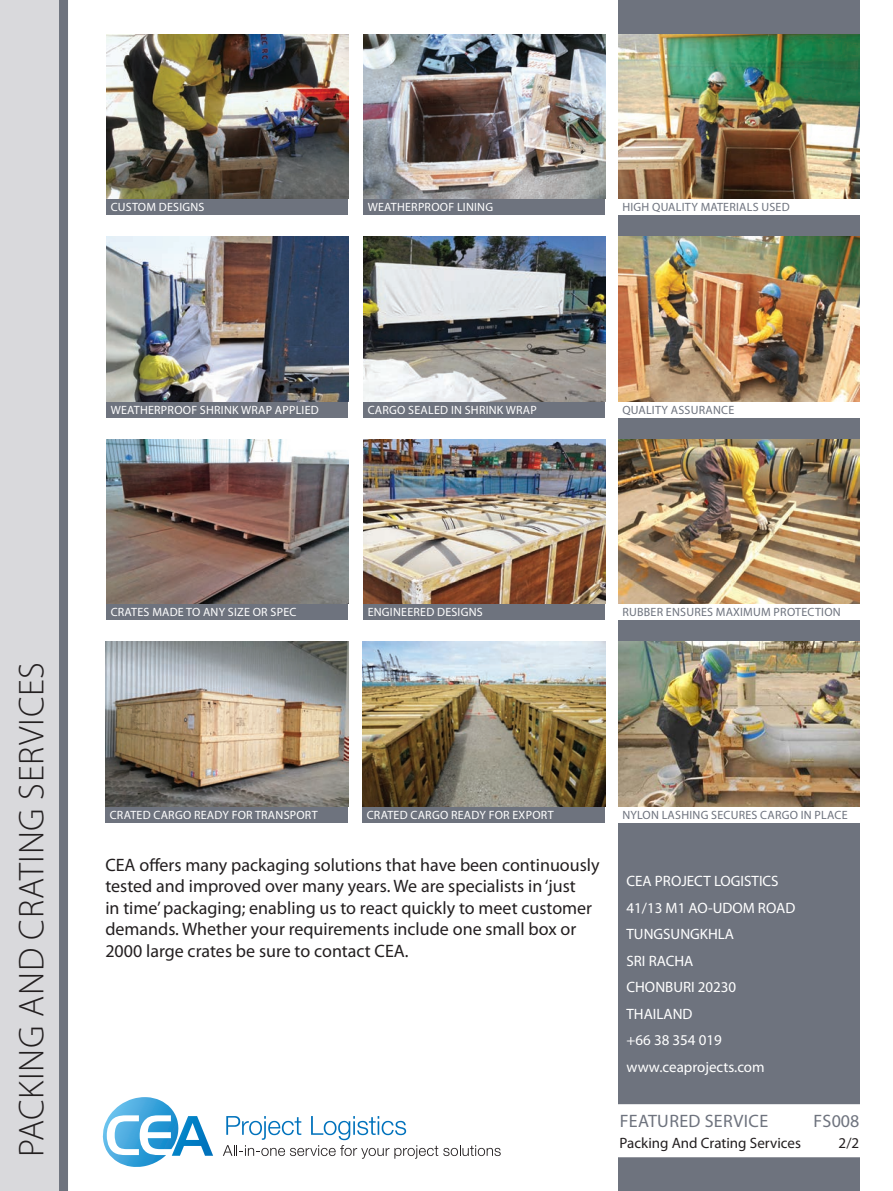
<style>
.page{position:relative;width:893px;height:1191px;background:#fff}
.page>*{position:absolute;margin:0;border:0;box-sizing:border-box;transform-origin:0 0}
.Page_Header{font:300 36px "Myriad Pro";letter-spacing:.02em;color:#231f20}
.Section_intro{font:18px/21.6px "Myriad Pro";color:#231f20}
.t1{font:18px "Myriad Pro";letter-spacing:.02em;color:#6e737e}
.Sidebar_10pt_White{font:15px "Myriad Pro";color:#fff}
.Page_Number{font:15px "Myriad Pro";color:#231f20}
.t2{font:12px "Myriad Pro";letter-spacing:.02em;color:#fff}
.t3{font:12px "Myriad Pro";letter-spacing:.02em;color:#6e737e}
</style>
<div class="page">
<svg style="left:103px;top:1097px;width:110px;height:70px"></svg>
<svg style="left:223px;top:1116px;width:278px;height:42px"></svg>
<div style="left:0;top:0;width:59px;height:1191px;background:#d9d9dc"></div>
<div style="left:59px;top:0;width:9px;height:1191px;background:#6e737e"></div>
<div style="left:618px;top:0;width:242px;height:1191px;background:#6e737e"></div>
<div style="left:619px;top:1105px;width:241px;height:51px;background:#fff"></div>
<div style="left:618px;top:1104px;width:243px;height:53px;border:2px solid #fff"></div>
<div style="left:618px;top:401px;width:242px;height:16px;background:#fff"></div>
<img style="left:618px;top:237px;width:242px;height:164px">
<div style="left:618px;top:604px;width:242px;height:16px;background:#fff"></div>
<img style="left:618px;top:439px;width:242px;height:165px">
<div style="left:618px;top:198px;width:242px;height:17px;background:#fff"></div>
<img style="left:618px;top:34px;width:241px;height:164px">
<div style="left:618px;top:806px;width:242px;height:17px;background:#fff"></div>
<img style="left:618px;top:642px;width:242px;height:164px">
<div style="left:106px;top:198px;width:242px;height:17px;background:#6e737e"></div>
<img style="left:106px;top:34px;width:242px;height:164px">
<div style="left:363px;top:198px;width:242px;height:17px;background:#6e737e"></div>
<img style="left:363px;top:34px;width:242px;height:164px">
<div style="left:106px;top:401px;width:242px;height:16px;background:#6e737e"></div>
<img style="left:106px;top:237px;width:242px;height:164px">
<div style="left:363px;top:401px;width:242px;height:16px;background:#6e737e"></div>
<img style="left:363px;top:237px;width:242px;height:164px">
<div style="left:106px;top:604px;width:242px;height:16px;background:#6e737e"></div>
<img style="left:106px;top:439px;width:242px;height:165px">
<div style="left:363px;top:604px;width:242px;height:16px;background:#6e737e"></div>
<img style="left:363px;top:439px;width:242px;height:165px">
<div style="left:105px;top:806px;width:243px;height:17px;background:#6e737e"></div>
<img style="left:105px;top:642px;width:243px;height:164px">
<div style="left:362px;top:806px;width:243px;height:17px;background:#6e737e"></div>
<img style="left:362px;top:642px;width:243px;height:164px">
<p class="t2" style="left:111px;top:200px;width:95px">CUSTOM DESIGNS</p>
<p class="t2" style="left:368px;top:200px;width:127px">WEATHERPROOF LINING</p>
<p class="t3" style="left:622px;top:200px;width:169px">HIGH QUALITY MATERIALS USED</p>
<p class="t2" style="left:111px;top:402px;width:210px">WEATHERPROOF SHRINK WRAP APPLIED</p>
<p class="t2" style="left:368px;top:402px;width:171px">CARGO SEALED IN SHRINK WRAP</p>
<p class="t3" style="left:622px;top:402px;width:113px">QUALITY ASSURANCE</p>
<p class="Page_Header" style="left:10px;top:1156px;width:496px;rotate:-90deg">PACKING AND CRATING SERVICES</p>
<p class="t2" style="left:111px;top:605px;width:187px">CRATES MADE TO ANY SIZE OR SPEC</p>
<p class="t2" style="left:368px;top:605px;width:117px">ENGINEERED DESIGNS</p>
<p class="t3" style="left:622px;top:605px;width:220px">RUBBER ENSURES MAXIMUM PROTECTION</p>
<p class="t2" style="left:110px;top:807px;width:210px">CRATED CARGO READY FOR TRANSPORT</p>
<p class="t2" style="left:367px;top:807px;width:188px">CRATED CARGO READY FOR EXPORT</p>
<p class="Section_intro" style="left:105px;top:853px;width:496px">CEA offers many packaging solutions that have been continuously tested and improved over many years. We are specialists in ‘just<br>in time’ packaging; enabling us to react quickly to meet customer demands. Whether your requirements include one small box or 2000 large crates be sure to contact CEA.</p>
<p class="t3" style="left:622px;top:807px;width:227px">NYLON LASHING SECURES CARGO IN PLACE</p>
<p class="Sidebar_10pt_White" style="left:626px;top:872px;width:154px">CEA PROJECT LOGISTICS</p>
<p class="Sidebar_10pt_White" style="left:626px;top:898px;width:170px">41/13 M1 AO-UDOM ROAD</p>
<p class="Sidebar_10pt_White" style="left:626px;top:925px;width:109px">TUNGSUNGKHLA</p>
<p class="Sidebar_10pt_White" style="left:626px;top:951px;width:68px">SRI RACHA</p>
<p class="Sidebar_10pt_White" style="left:626px;top:978px;width:111px">CHONBURI 20230</p>
<p class="Sidebar_10pt_White" style="left:626px;top:1004px;width:68px">THAILAND</p>
<p class="Sidebar_10pt_White" style="left:626px;top:1031px;width:97px">+66 38 354 019</p>
<p class="Sidebar_10pt_White" style="left:626px;top:1057px;width:140px">www.ceaprojects.com</p>
<p class="t1" style="left:620px;top:1109px;width:150px">FEATURED SERVICE</p>
<p class="t1" style="left:813px;top:1109px;width:47px">FS008</p>
<p class="Page_Number" style="left:619px;top:1133px;width:183px">Packing And Crating Services</p>
<p class="Page_Number" style="left:839px;top:1133px;width:22px">2/2</p>
</div>
